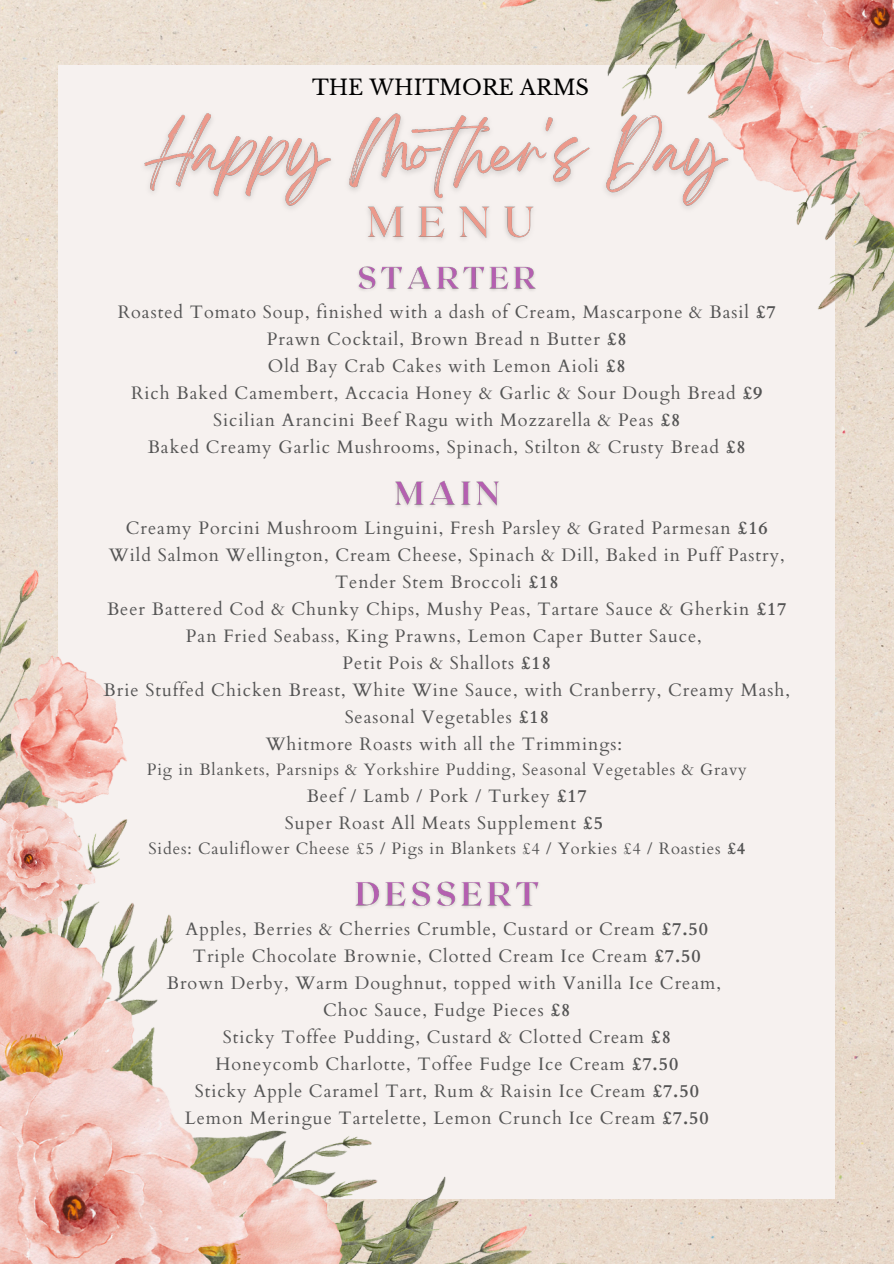
<style>
.page{position:relative;width:894px;height:1264px;background:#fff}
.page>*{position:absolute;margin:0;border:0;box-sizing:border-box;transform-origin:0 0}
.t1{font:21px "Libre Baskerville";color:#000}
.t2{font:18px/27px "Cardo";letter-spacing:.055em;color:#545454;text-align:center}
.t3{font:16.5px "Cardo";letter-spacing:.055em;color:#545454}
.s1{font-weight:700}
</style>
<div class="page">
<img style="left:0;top:0;width:893px;height:1263px">
<div style="left:59px;top:65px;width:775px;height:1133px;background:#f6f1ef"></div>
<img style="left:457px;top:0;width:436px;height:453px">
<img style="left:0;top:570px;width:583px;height:693px">
<img style="left:368px;top:223px;width:180px;height:27px">
<img style="left:144px;top:97px;width:604px;height:126px">
<img style="left:358px;top:258px;width:185px;height:40px">
<img style="left:395px;top:480px;width:104px;height:27px">
<img style="left:349px;top:872px;width:195px;height:42px">
<p class="t1" style="left:312px;top:75px;width:278px">THE WHITMORE ARMS</p>
<p class="t2" style="left:118px;top:299px;width:659px">Roasted Tomato Soup, finished with a dash of Cream, Mascarpone &amp; Basil <span class="s1">£7</span></p>
<h4 class="t2" style="left:267px;top:326px;width:361px">Prawn Cocktail, Brown Bread n Butter <span class="s1">£8</span></h4>
<p class="t2" style="left:268px;top:353px;width:359px">Old Bay Crab Cakes with Lemon Aioli <span class="s1">£8</span></p>
<p class="t2" style="left:131px;top:380px;width:632px">Rich Baked Camembert, Accacia Honey &amp; Garlic &amp; Sour Dough Bread <span class="s1">£9</span></p>
<p class="t2" style="left:213px;top:407px;width:468px">Sicilian Arancini Beef Ragu with Mozzarella &amp; Peas <span class="s1">£8</span></p>
<p class="t2" style="left:148px;top:434px;width:599px">Baked Creamy Garlic Mushrooms, Spinach, Stilton &amp; Crusty Bread <span class="s1">£8</span></p>
<p class="t2" style="left:126px;top:515px;width:643px">Creamy Porcini Mushroom Linguini, Fresh Parsley &amp; Grated Parmesan <span class="s1">£16</span></p>
<p class="t2" style="left:109px;top:542px;width:677px">Wild Salmon Wellington, Cream Cheese, Spinach &amp; Dill, Baked in Puff Pastry,<br>Tender Stem Broccoli <span class="s1">£18</span></p>
<p class="t2" style="left:107px;top:596px;width:680px">Beer Battered Cod &amp; Chunky Chips, Mushy Peas, Tartare Sauce &amp; Gherkin <span class="s1">£17</span></p>
<p class="t2" style="left:186px;top:623px;width:517px">Pan Fried Seabass, King Prawns, Lemon Caper Butter Sauce,</p>
<p class="t2" style="left:342px;top:650px;width:210px">Petit Pois &amp; Shallots <span class="s1">£18</span></p>
<p class="t2" style="left:103px;top:677px;width:687px">Brie Stuffed Chicken Breast, White Wine Sauce, with Cranberry, Creamy Mash,<br>Seasonal Vegetables <span class="s1">£18</span></p>
<p class="t2" style="left:266px;top:731px;width:357px">Whitmore Roasts with all the Trimmings:</p>
<p class="t3" style="left:147px;top:758px;width:601px">Pig in Blankets, Parsnips &amp; Yorkshire Pudding, Seasonal Vegetables &amp; Gravy</p>
<p class="t2" style="left:307px;top:783px;width:281px">Beef / Lamb / Pork / Turkey <span class="s1">£17</span></p>
<p class="t2" style="left:285px;top:810px;width:319px">Super Roast All Meats Supplement <span class="s1">£5</span></p>
<p class="t3" style="left:148px;top:837px;width:598px">Sides: Cauliflower Cheese £5 / Pigs in Blankets £4 / Yorkies £4 / Roasties <span class="s1">£4</span></p>
<p class="t2" style="left:186px;top:915px;width:523px">Apples, Berries &amp; Cherries Crumble, Custard or Cream <span class="s1">£7.50</span></p>
<p class="t2" style="left:193px;top:942px;width:509px">Triple Chocolate Brownie, Clotted Cream Ice Cream <span class="s1">£7.50</span></p>
<p class="t2" style="left:167px;top:969px;width:555px">Brown Derby, Warm Doughnut, topped with Vanilla Ice Cream,</p>
<p class="t2" style="left:323px;top:996px;width:249px">Choc Sauce, Fudge Pieces <span class="s1">£8</span></p>
<p class="t2" style="left:223px;top:1023px;width:449px">Sticky Toffee Pudding, Custard &amp; Clotted Cream <span class="s1">£8</span></p>
<p class="t2" style="left:215px;top:1050px;width:464px">Honeycomb Charlotte, Toffee Fudge Ice Cream <span class="s1">£7.50</span></p>
<p class="t2" style="left:195px;top:1077px;width:505px">Sticky Apple Caramel Tart, Rum &amp; Raisin Ice Cream <span class="s1">£7.50</span></p>
<p class="t2" style="left:185px;top:1104px;width:525px">Lemon Meringue Tartelette, Lemon Crunch Ice Cream <span class="s1">£7.50</span></p>
</div>
